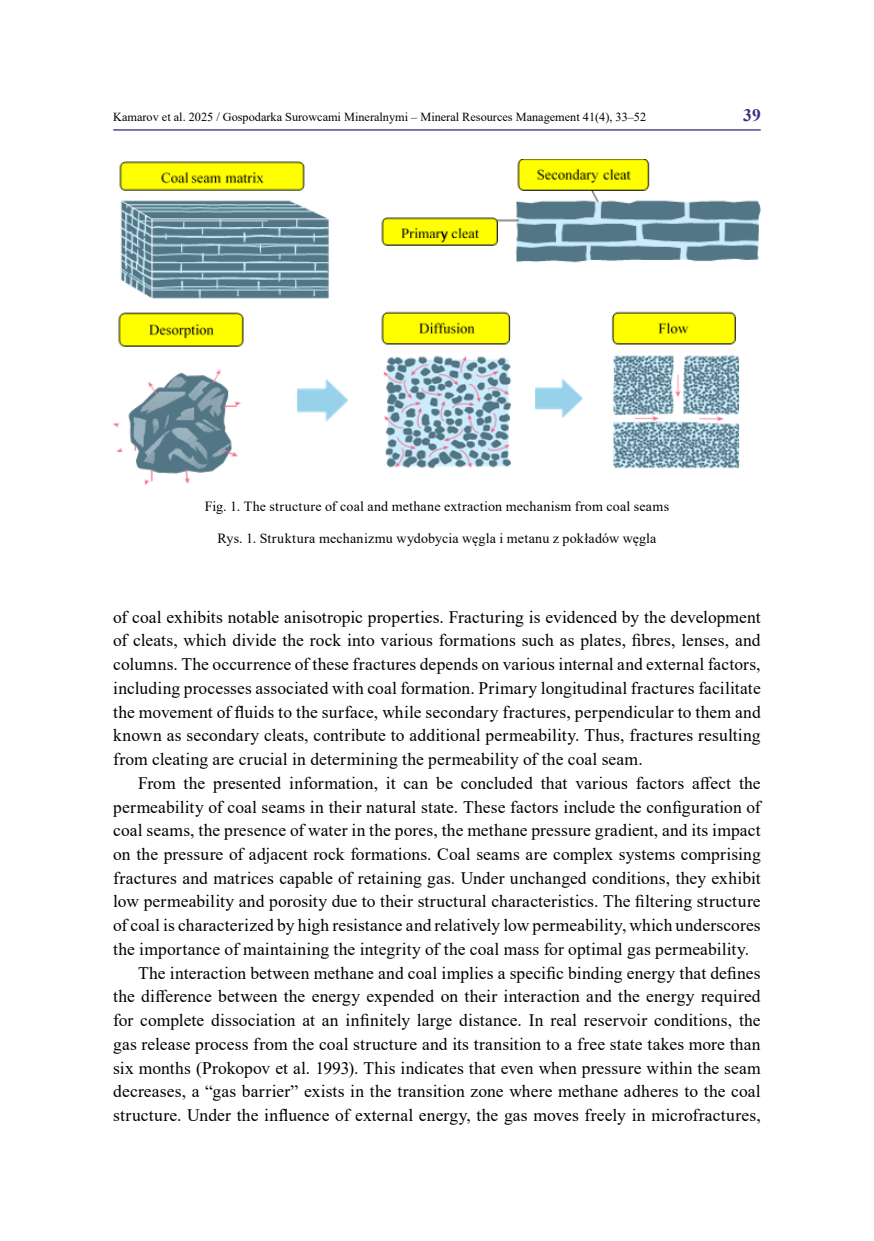
<style>
.page{position:relative;width:874px;height:1241px;background:#fff}
.page>*{position:absolute;margin:0;border:0;box-sizing:border-box;transform-origin:0 0}
.t1{font:17.5px/23.6px "Times New Roman";letter-spacing:.005em;color:#000;text-align:justify}
.t2{font:700 17.5px "Times New Roman";color:#363183}
.t3{font:14px "Times New Roman";letter-spacing:.015em;color:#000}
.t4{font:12.25px "Times New Roman";color:#000}
</style>
<div class="page">
<hr style="left:113px;top:129px;width:647px;height:2px;background:#363183">
<img style="left:113px;top:159px;width:647px;height:326px">
<p class="t4" style="left:113px;top:108px;width:534px">Kamarov et al. 2025 / Gospodarka Surowcami Mineralnymi – Mineral Resources Management 41(4), 33–52</p>
<p class="t2" style="left:742px;top:103px;width:19px">39</p>
<p class="t3" style="left:205px;top:496px;width:465px">Fig. 1. The structure of coal and methane extraction mechanism from coal seams</p>
<p class="t3" style="left:217px;top:529px;width:440px">Rys. 1. Struktura mechanizmu wydobycia węgla i metanu z pokładów węgla</p>
<p class="t1" style="left:113px;top:604px;width:648px">of coal exhibits notable anisotropic properties. Fracturing is evidenced by the development of cleats, which divide the rock into various formations such as plates, fibres, lenses, and columns. The occurrence of these fractures depends on various internal and external factors, including processes associated with coal formation. Primary longitudinal fractures facilitate the movement of fluids to the surface, while secondary fractures, perpendicular to them and known as secondary cleats, contribute to additional permeability. Thus, fractures resulting from cleating are crucial in determining the permeability of the coal seam.</p>
<p class="t1" style="left:138px;top:770px;width:624px">From the presented information, it can be concluded that various factors affect the</p>
<p class="t1" style="left:113px;top:794px;width:648px">permeability of coal seams in their natural state. These factors include the configuration of</p>
<p class="t1" style="left:113px;top:817px;width:648px">coal seams, the presence of water in the pores, the methane pressure gradient, and its impact</p>
<p class="t1" style="left:113px;top:841px;width:648px">on the pressure of adjacent rock formations. Coal seams are complex systems comprising</p>
<p class="t1" style="left:113px;top:865px;width:648px">fractures and matrices capable of retaining gas. Under unchanged conditions, they exhibit</p>
<p class="t1" style="left:113px;top:889px;width:648px">low permeability and porosity due to their structural characteristics. The filtering structure</p>
<p class="t1" style="left:113px;top:912px;width:648px">of coal is characterized by high resistance and relatively low permeability, which underscores</p>
<p class="t1" style="left:113px;top:936px;width:637px">the importance of maintaining the integrity of the coal mass for optimal gas permeability.</p>
<p class="t1" style="left:138px;top:960px;width:624px">The interaction between methane and coal implies a specific binding energy that defines</p>
<p class="t1" style="left:113px;top:983px;width:648px">the difference between the energy expended on their interaction and the energy required</p>
<p class="t1" style="left:113px;top:1007px;width:648px">for complete dissociation at an infinitely large distance. In real reservoir conditions, the</p>
<p class="t1" style="left:113px;top:1031px;width:648px">gas release process from the coal structure and its transition to a free state takes more than</p>
<p class="t1" style="left:113px;top:1055px;width:648px">six months (Prokopov et al. 1993). This indicates that even when pressure within the seam</p>
<p class="t1" style="left:113px;top:1078px;width:648px">decreases, a “gas barrier” exists in the transition zone where methane adheres to the coal</p>
<p class="t1" style="left:113px;top:1102px;width:648px">structure. Under the influence of external energy, the gas moves freely in microfractures,</p>
</div>
